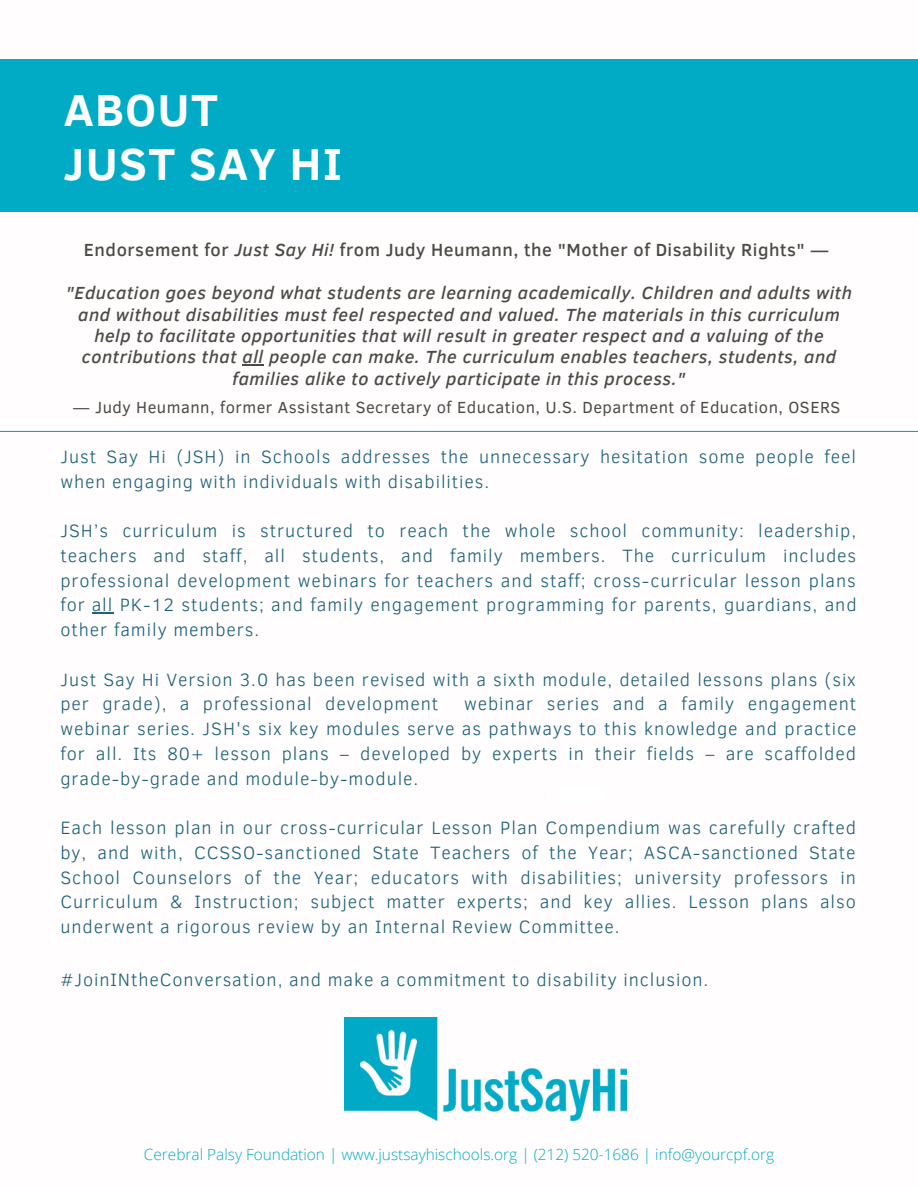
<style>
.page{position:relative;width:918px;height:1188px;background:#fff}
.page>*{position:absolute;margin:0;border:0;box-sizing:border-box;transform-origin:0 0}
.t1{font:700 45.9px/54px "Clear Sans";letter-spacing:.03em;color:#fff}
.t2{font:300 18.3px/24.8px "Clear Sans";letter-spacing:.05em;color:#1d617a;text-align:justify}
.t3{font:italic 500 18px/21.3px "Clear Sans";letter-spacing:.03em;color:#4d4a46;text-align:center}
.t4{font:500 18px "Clear Sans";letter-spacing:.03em;color:#4d4a46}
.t5{font:16.5px "Clear Sans";letter-spacing:.03em;color:#4d4a46}
.t6{font:300 15.45px "Open Sans";color:#02abc5}
.s1{font-style:italic}
</style>
<div class="page">
<div style="left:0;top:59px;width:918px;height:153px;background:#02abc5"></div>
<svg style="left:92px;top:613px;width:21px;height:1px"></svg>
<hr style="left:243px;top:364px;width:21px;height:2px;background:#4d4a46">
<hr style="left:0;top:431px;width:918px;height:1px;background:#02abc5">
<img style="left:344px;top:1017px;width:283px;height:104px">
<h1 class="t1" style="left:64px;top:80px;width:280px">ABOUT<br>JUST SAY HI</h1>
<p class="t4" style="left:84px;top:237px;width:746px">Endorsement for <span class="s1">Just Say Hi!</span> from Judy Heumann, the "Mother of Disability Rights" —</p>
<p class="t3" style="left:66px;top:281px;width:788px">"Education goes beyond what students are learning academically. Children and adults with and without disabilities must feel respected and valued. The materials in this curriculum help to facilitate opportunities that will result in greater respect and a valuing of the contributions that all people can make. The curriculum enables teachers, students, and families alike to actively participate in this process."</p>
<p class="t5" style="left:73px;top:395px;width:769px">— Judy Heumann, former Assistant Secretary of Education, U.S. Department of Education, OSERS</p>
<p class="t2" style="left:60px;top:443px;width:797px">Just Say Hi (JSH) in Schools addresses the unnecessary hesitation some people feel when engaging with individuals with disabilities.</p>
<p class="t2" style="left:60px;top:518px;width:798px">JSH’s curriculum is structured to reach the whole school community: leadership, teachers and staff, all students, and family members. The curriculum includes professional development webinars for teachers and staff; cross-curricular lesson plans for all PK-12 students; and family engagement programming for parents, guardians, and other family members.</p>
<p class="t2" style="left:60px;top:666px;width:797px">Just Say Hi Version 3.0 has been revised with a sixth module, detailed lessons plans (six per grade), a professional development</p>
<p class="t2" style="left:60px;top:691px;width:797px;text-indent:404px">webinar series and a family engagement webinar series. JSH's six key modules serve as pathways to this knowledge and practice for all. Its 80+ lesson plans – developed by experts in their fields – are scaffolded grade-by-grade and module-by-module.</p>
<p class="t2" style="left:60px;top:815px;width:797px">Each lesson plan in our cross-curricular Lesson Plan Compendium was carefully crafted by, and with, CCSSO-sanctioned State Teachers of the Year; ASCA-sanctioned State School Counselors of the Year; educators with disabilities; university professors in Curriculum &amp; Instruction; subject matter experts; and key allies. Lesson plans also underwent a rigorous review by an Internal Review Committee.</p>
<p class="t2" style="left:60px;top:966px;width:650px">#JoinINtheConversation, and make a commitment to disability inclusion.</p>
<p class="t6" style="left:144px;top:1144px;width:632px">Cerebral Palsy Foundation | www.justsayhischools.org | (212) 520-1686 | info@yourcpf.org</p>
</div>
